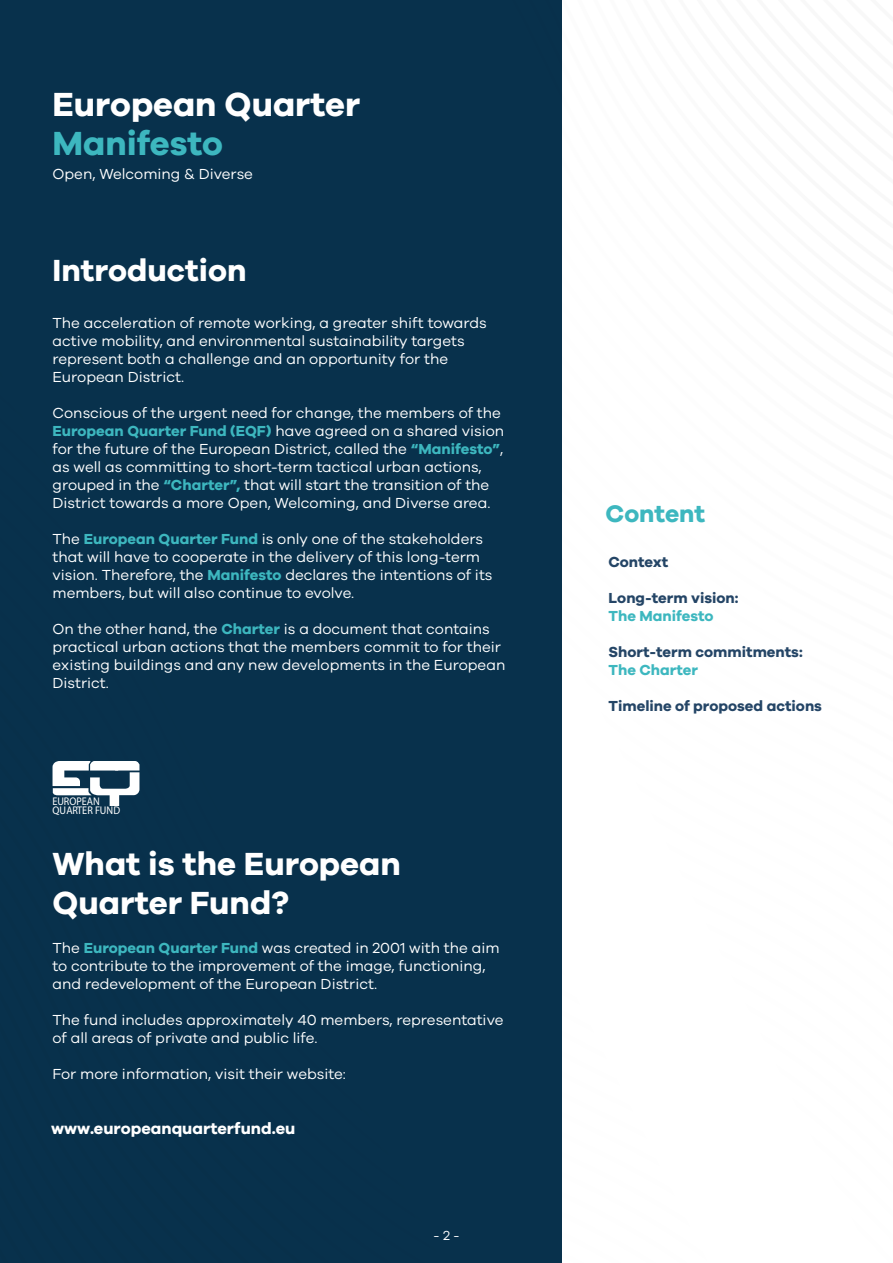
<style>
.page{position:relative;width:893px;height:1263px;background:#fff}
.page>*{position:absolute;margin:0;border:0;box-sizing:border-box;transform-origin:0 0}
.t1{font:700 34.5px "Galano Grotesque";color:#fff}
.t2{font:700 34.5px "Galano Grotesque";color:#3db7bf}
.t3{font:700 33px/39px "Galano Grotesque";color:#fff}
.t4{font:700 31.5px "Galano Grotesque";color:#fff}
.t5{font:700 24.75px "Galano Grotesque";color:#3db7bf}
.t6{font:700 16.5px "Galano Grotesque";color:#fff}
.t7{font:15px/18px "Galano Grotesque";color:#fff}
.t8{font:700 15px "Galano Grotesque";color:#244566}
.t9{font:700 15px "Galano Grotesque";color:#3db7bf}
.t10{font:13.5px "Galano Grotesque";color:#fff}
.t11{font:11.1px/8.9px "Myriad Pro";color:#fff;scale:.92 1}
.s1{font-weight:700;color:#3db7bf}
</style>
<div class="page">
<div style="left:0;top:0;width:561px;height:1263px;background:#08314c"></div>
<svg style="left:53px;top:761px;width:86px;height:45px"></svg>
<p class="t1" style="left:53px;top:83px;width:309px">European Quarter</p>
<p class="t2" style="left:53px;top:122px;width:172px">Manifesto</p>
<p class="t7" style="left:53px;top:164px;width:202px">Open, Welcoming &amp; Diverse</p>
<p class="t4" style="left:53px;top:251px;width:195px">Introduction</p>
<p class="t7" style="left:53px;top:313px;width:436px">The acceleration of remote working, a greater shift towards active mobility, and environmental sustainability targets represent both a challenge and an opportunity for the European District.</p>
<p class="t7" style="left:53px;top:403px;width:453px">Conscious of the urgent need for change, the members of the <span class="s1">European Quarter Fund (EQF)</span> have agreed on a shared vision for the future of the European District, called the <span class="s1">“Manifesto”</span>, as well as committing to short-term tactical urban actions, grouped in the <span class="s1">“Charter”,</span> that will start the transition of the District towards a more Open, Welcoming, and Diverse area.</p>
<p class="t7" style="left:53px;top:529px;width:441px">The <span class="s1">European Quarter Fund</span> is only one of the stakeholders that will have to cooperate in the delivery of this long-term vision. Therefore, the <span class="s1">Manifesto</span> declares the intentions of its members, but will also continue to evolve.</p>
<p class="t7" style="left:53px;top:619px;width:454px">On the other hand, the <span class="s1">Charter</span> is a document that contains practical urban actions that the members commit to for their existing buildings and any new developments in the European District.</p>
<p class="t11" style="left:52px;top:797px;width:75px">EUROPEAN<br>QUARTER FUND</p>
<p class="t3" style="left:53px;top:843px;width:350px">What is the European<br>Quarter Fund?</p>
<p class="t7" style="left:53px;top:938px;width:449px">The <span class="s1">European Quarter Fund</span> was created in 2001 with the aim to contribute to the improvement of the image, functioning, and redevelopment of the European District.</p>
<p class="t7" style="left:53px;top:1010px;width:452px">The fund includes approximately 40 members, representative of all areas of private and public life.</p>
<p class="t7" style="left:53px;top:1064px;width:295px">For more information, visit their website:</p>
<p class="t6" style="left:51px;top:1118px;width:246px">www.europeanquarterfund.eu</p>
<p class="t10" style="left:434px;top:1227px;width:27px">- 2 -</p>
<p class="t5" style="left:605px;top:499px;width:101px">Content</p>
<p class="t8" style="left:608px;top:553px;width:61px">Context</p>
<p class="t8" style="left:608px;top:589px;width:132px">Long-term vision:</p>
<p class="t9" style="left:608px;top:607px;width:106px">The Manifesto</p>
<p class="t8" style="left:608px;top:643px;width:196px">Short-term commitments:</p>
<p class="t9" style="left:608px;top:661px;width:91px">The Charter</p>
<p class="t8" style="left:608px;top:697px;width:215px">Timeline of proposed actions</p>
</div>
